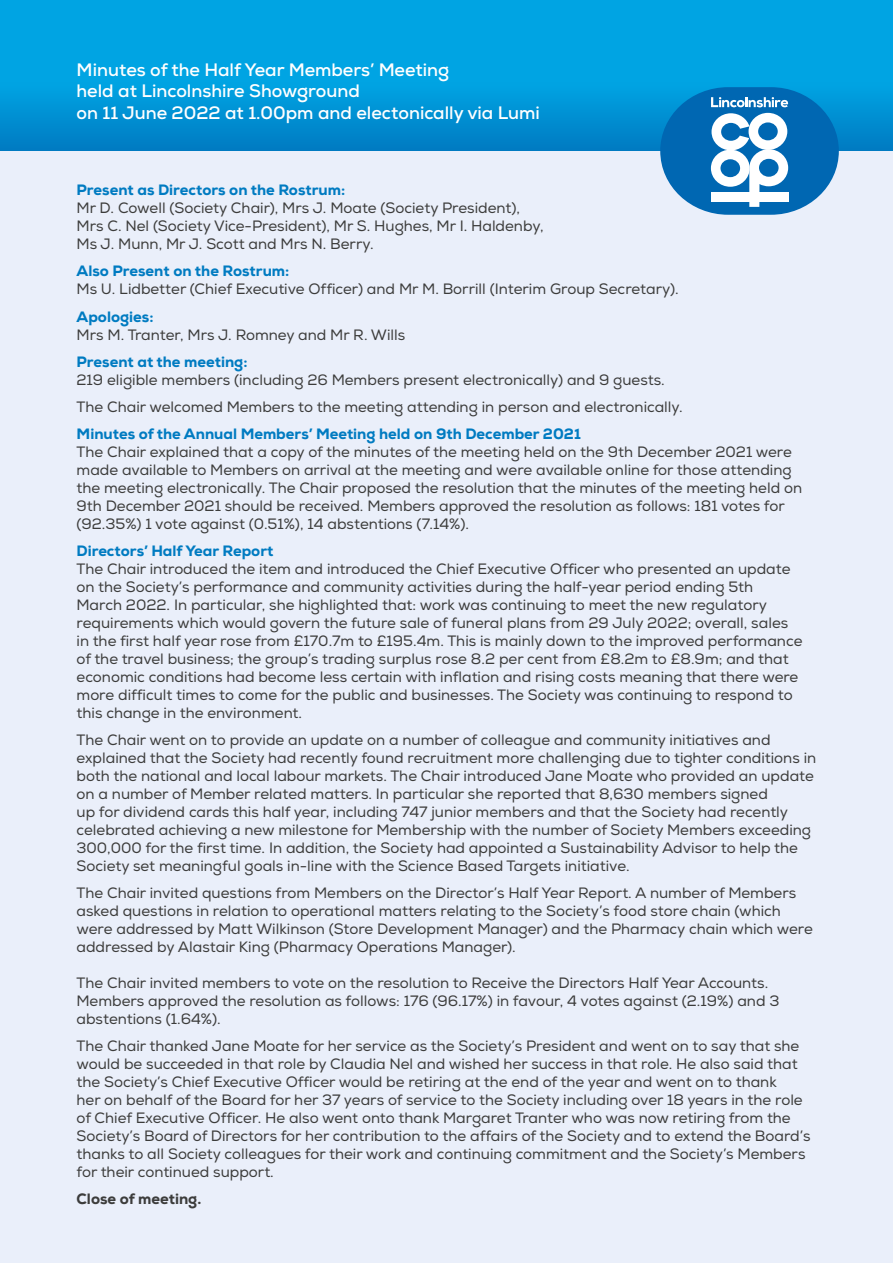
<style>
.page{position:relative;width:893px;height:1263px;background:#eaeffa}
.page>*{position:absolute;margin:0;border:0;box-sizing:border-box;transform-origin:0 0}
.t1{font:700 18px/21.6px "Nexa";color:#fff}
.t2{font:15px/18px "Nexa";color:#3c3c3b}
.t3{font:800 15px "Nexa";color:#007bc1}
.t4{font:800 15px "Nexa";color:#3c3c3b}
</style>
<div class="page">
<div style="left:0;top:0;width:893px;height:151px;background:#00a4e3"></div>
<div style="left:0;top:83px;width:893px;height:68px;background:linear-gradient(to bottom,#00a4e3,#007bc2)"></div>
<svg style="left:660px;top:87px;width:179px;height:128px;background:#4795cb"></svg>
<p class="t1" style="left:77px;top:59px;width:465px">Minutes of the Half Year Members’ Meeting<br>held at Lincolnshire Showground<br>on 11 June 2022 at 1.00pm and electonically via Lumi</p>
<p class="t3" style="left:77px;top:181px;width:270px">Present as Directors on the Rostrum:</p>
<p class="t2" style="left:77px;top:200px;width:468px">Mr D. Cowell (Society Chair), Mrs J. Moate (Society President),<br>Mrs C. Nel (Society Vice-President), Mr S. Hughes, Mr I. Haldenby,<br>Ms J. Munn, Mr J. Scott and Mrs N. Berry.</p>
<p class="t3" style="left:77px;top:262px;width:214px">Also Present on the Rostrum:</p>
<p class="t2" style="left:77px;top:281px;width:604px">Ms U. Lidbetter (Chief Executive Officer) and Mr M. Borrill (Interim Group Secretary).</p>
<p class="t3" style="left:77px;top:307px;width:79px">Apologies:</p>
<p class="t2" style="left:77px;top:326px;width:330px">Mrs M. Tranter, Mrs J. Romney and Mr R. Wills</p>
<p class="t3" style="left:77px;top:352px;width:172px">Present at the meeting:</p>
<p class="t2" style="left:77px;top:366px;width:608px;line-height:27px">219 eligible members (including 26 Members present electronically) and 9 guests.<br>The Chair welcomed Members to the meeting attending in person and electronically.</p>
<p class="t3" style="left:77px;top:424px;width:506px">Minutes of the Annual Members’ Meeting held on 9th December 2021</p>
<p class="t2" style="left:77px;top:443px;width:727px">The Chair explained that a copy of the minutes of the meeting held on the 9th December 2021 were made available to Members on arrival at the meeting and were available online for those attending the meeting electronically. The Chair proposed the resolution that the minutes of the meeting held on 9th December 2021 should be received. Members approved the resolution as follows: 181 votes for (92.35%) 1 vote against (0.51%), 14 abstentions (7.14%).</p>
<p class="t3" style="left:77px;top:541px;width:198px">Directors’ Half Year Report</p>
<p class="t2" style="left:77px;top:560px;width:727px">The Chair introduced the item and introduced the Chief Executive Officer who presented an update on the Society’s performance and community activities during the half-year period ending 5th March 2022. In particular, she highlighted that: work was continuing to meet the new regulatory requirements which would govern the future sale of funeral plans from 29 July 2022; overall, sales in the first half year rose from £170.7m to £195.4m. This is mainly down to the improved performance of the travel business; the group’s trading surplus rose 8.2 per cent from £8.2m to £8.9m; and that economic conditions had become less certain with inflation and rising costs meaning that there were more difficult times to come for the public and businesses. The Society was continuing to respond to this change in the environment.</p>
<p class="t2" style="left:77px;top:731px;width:741px">The Chair went on to provide an update on a number of colleague and community initiatives and explained that the Society had recently found recruitment more challenging due to tighter conditions in both the national and local labour markets. The Chair introduced Jane Moate who provided an update on a number of Member related matters. In particular she reported that 8,630 members signed<br>up for dividend cards this half year, including 747 junior members and that the Society had recently celebrated achieving a new milestone for Membership with the number of Society Members exceeding 300,000 for the first time. In addition, the Society had appointed a Sustainability Advisor to help the Society set meaningful goals in-line with the Science Based Targets initiative.</p>
<p class="t2" style="left:77px;top:884px;width:738px">The Chair invited questions from Members on the Director’s Half Year Report. A number of Members asked questions in relation to operational matters relating to the Society’s food store chain (which were addressed by Matt Wilkinson (Store Development Manager) and the Pharmacy chain which were addressed by Alastair King (Pharmacy Operations Manager).</p>
<p class="t2" style="left:77px;top:974px;width:704px">The Chair invited members to vote on the resolution to Receive the Directors Half Year Accounts.<br>Members approved the resolution as follows: 176 (96.17%) in favour, 4 votes against (2.19%) and 3 abstentions (1.64%).</p>
<p class="t2" style="left:77px;top:1037px;width:735px">The Chair thanked Jane Moate for her service as the Society’s President and went on to say that she would be succeeded in that role by Claudia Nel and wished her success in that role. He also said that the Society’s Chief Executive Officer would be retiring at the end of the year and went on to thank<br>her on behalf of the Board for her 37 years of service to the Society including over 18 years in the role of Chief Executive Officer. He also went onto thank Margaret Tranter who was now retiring from the Society’s Board of Directors for her contribution to the affairs of the Society and to extend the Board’s thanks to all Society colleagues for their work and continuing commitment and the Society’s Members for their continued support.</p>
<p class="t4" style="left:77px;top:1189px;width:126px">Close of meeting.</p>
</div>
